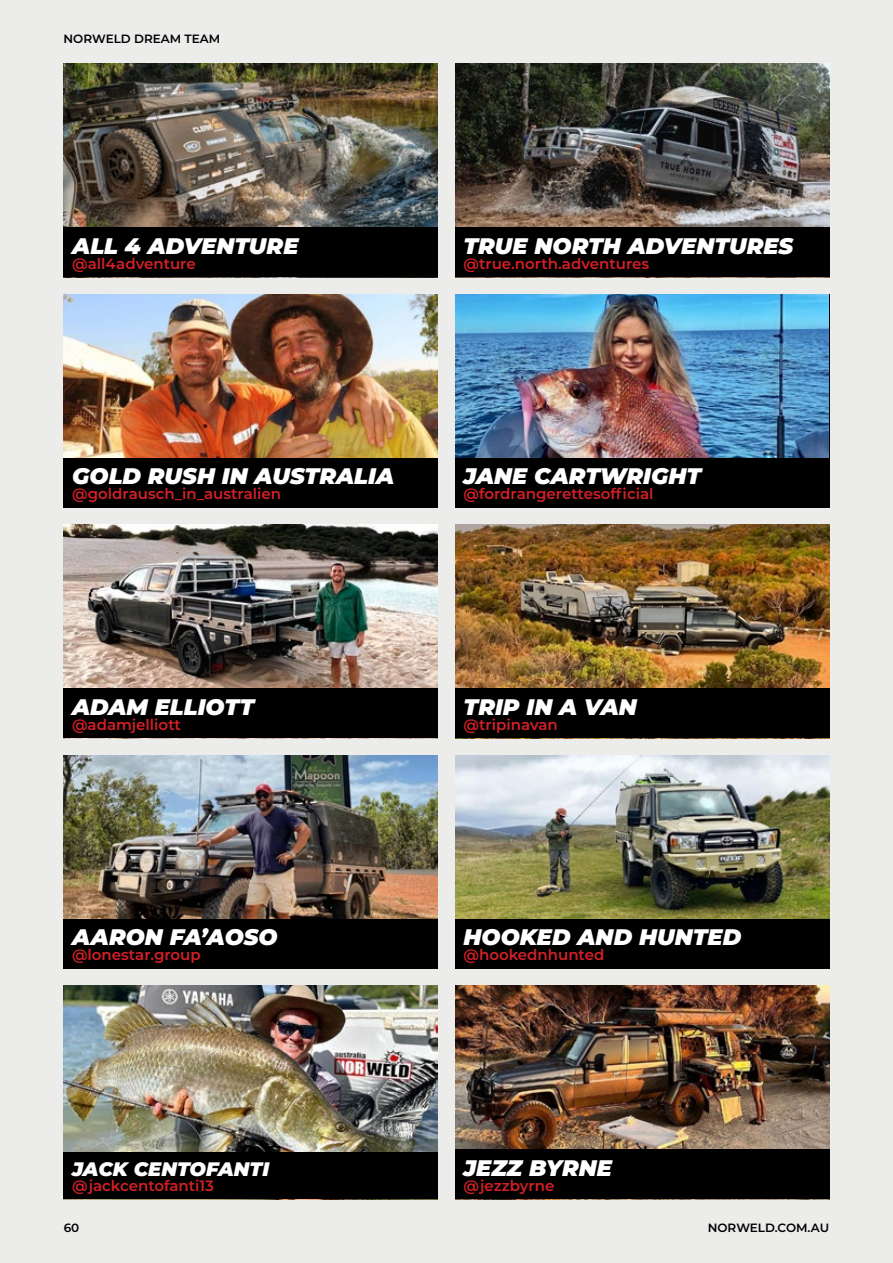
<style>
.page{position:relative;width:893px;height:1263px;background:#ececeb}
.page>*{position:absolute;margin:0;border:0;box-sizing:border-box;transform-origin:0 0}
.t1{font:italic 900 22.5px "Montserrat";color:#fff}
.t2{font:italic 900 19.5px "Montserrat";color:#fff}
.t3{font:600 15px "Montserrat";color:#d32027}
.t4{font:600 12px "Montserrat";color:#000}
</style>
<div class="page">
<img style="left:64px;top:64px;width:374px;height:164px">
<img style="left:455px;top:64px;width:374px;height:164px">
<img style="left:64px;top:525px;width:374px;height:164px">
<img style="left:455px;top:525px;width:374px;height:164px">
<img style="left:64px;top:294px;width:374px;height:164px">
<img style="left:455px;top:294px;width:374px;height:164px">
<img style="left:64px;top:755px;width:374px;height:164px">
<img style="left:455px;top:755px;width:374px;height:164px">
<img style="left:64px;top:986px;width:374px;height:166px">
<img style="left:455px;top:986px;width:374px;height:164px">
<div style="left:64px;top:228px;width:374px;height:49px;background:#000"></div>
<div style="left:63px;top:689px;width:375px;height:49px;background:#000"></div>
<div style="left:63px;top:1152px;width:375px;height:47px;background:#000"></div>
<div style="left:455px;top:228px;width:374px;height:49px;background:#000"></div>
<div style="left:63px;top:919px;width:375px;height:50px;background:#000"></div>
<div style="left:455px;top:458px;width:374px;height:50px;background:#000"></div>
<div style="left:455px;top:919px;width:374px;height:50px;background:#000"></div>
<div style="left:64px;top:458px;width:374px;height:50px;background:#000"></div>
<div style="left:455px;top:689px;width:375px;height:49px;background:#000"></div>
<div style="left:455px;top:1150px;width:374px;height:49px;background:#000"></div>
<p class="t4" style="left:64px;top:30px;width:158px">NORWELD DREAM TEAM</p>
<h1 class="t1" style="left:72px;top:229px;width:228px">ALL 4 ADVENTURE</h1>
<p class="t3" style="left:72px;top:253px;width:125px">@all4adventure</p>
<h1 class="t1" style="left:463px;top:229px;width:331px">TRUE NORTH ADVENTURES</h1>
<p class="t3" style="left:463px;top:253px;width:187px">@true.north.adventures</p>
<h1 class="t1" style="left:72px;top:459px;width:323px">GOLD RUSH IN AUSTRALIA</h1>
<p class="t3" style="left:72px;top:483px;width:210px">@goldrausch_in_australien</p>
<h1 class="t1" style="left:463px;top:459px;width:239px">JANE CARTWRIGHT</h1>
<p class="t3" style="left:463px;top:483px;width:191px">@fordrangerettesofficial</p>
<h1 class="t1" style="left:72px;top:690px;width:184px">ADAM ELLIOTT</h1>
<p class="t3" style="left:72px;top:714px;width:110px">@adamjelliott</p>
<h1 class="t1" style="left:72px;top:920px;width:207px">AARON FA’AOSO</h1>
<p class="t3" style="left:72px;top:944px;width:130px">@lonestar.group</p>
<h1 class="t1" style="left:464px;top:690px;width:175px">TRIP IN A VAN</h1>
<p class="t3" style="left:464px;top:714px;width:96px">@tripinavan</p>
<h1 class="t1" style="left:463px;top:920px;width:279px">HOOKED AND HUNTED</h1>
<p class="t3" style="left:463px;top:944px;width:142px">@hookednhunted</p>
<h2 class="t2" style="left:72px;top:1154px;width:199px">JACK CENTOFANTI</h2>
<p class="t3" style="left:72px;top:1175px;width:143px">@jackcentofanti13</p>
<h1 class="t1" style="left:463px;top:1151px;width:150px">JEZZ BYRNE</h1>
<p class="t3" style="left:463px;top:1175px;width:92px">@jezzbyrne</p>
<p class="t4" style="left:64px;top:1219px;width:17px">60</p>
<p class="t4" style="left:708px;top:1219px;width:123px">NORWELD.COM.AU</p>
</div>
